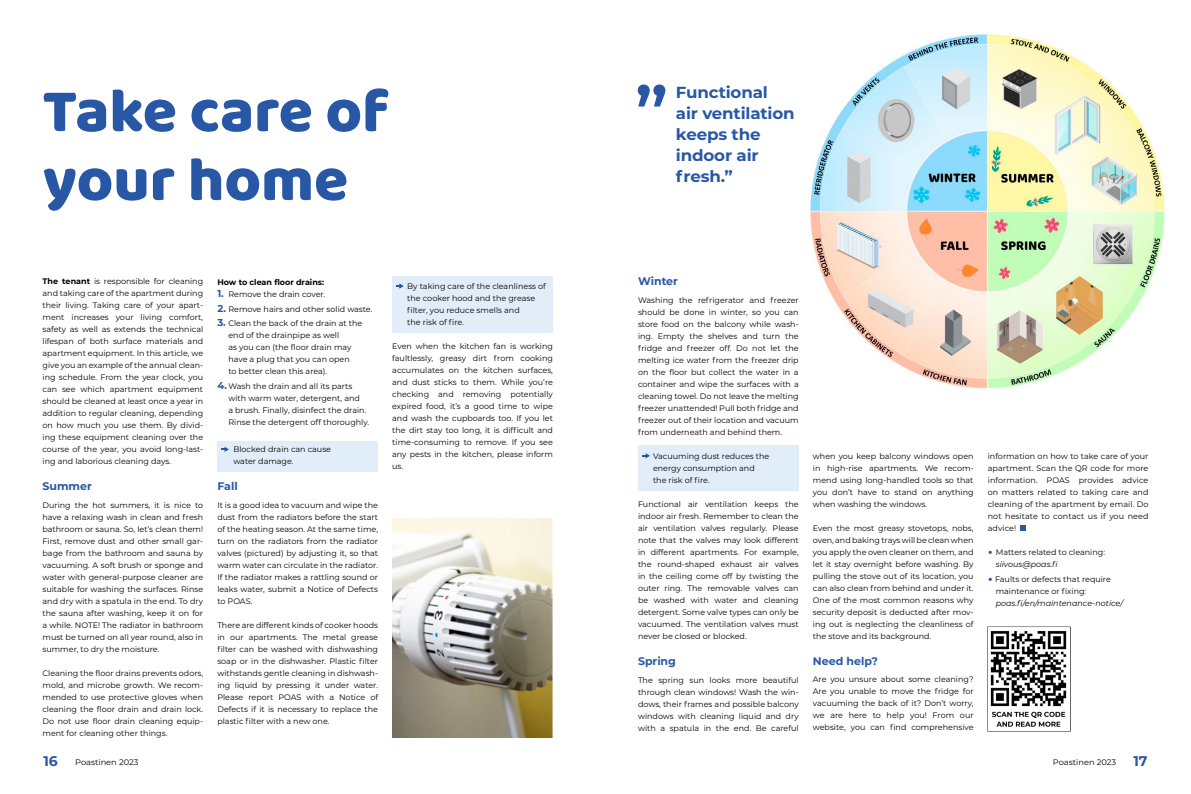
<style>
.page{position:relative;width:1191px;height:794px;background:#fff}
.page>*{position:absolute;margin:0;border:0;box-sizing:border-box;transform-origin:0 0}
.t1{font:600 71px "Montserrat";color:#2858a5;scale:1.04 1}
.t2{font:62.5px/68.7px "Baloo Bhaijaan";color:#2858a5}
.t3{font:700 16px/21px "Montserrat";letter-spacing:-.01em;color:#2858a5;scale:1.04 1}
.t4{font:700 11px "Montserrat";color:#2858a5}
.t5{font:8px/12px "Montserrat";color:#000;text-align:justify}
.t6{font:8px "Montserrat";color:#000;scale:1.04 1}
.t7{font:italic 8px "Montserrat";color:#000}
.t8{font:700 8px "Montserrat";color:#000}
.s1{font-weight:700}
.s2{font-weight:700;font-size:10px;color:#2858a5}
.s3{font-weight:700;font-size:16px;color:#2858a5}
.s4{font-style:italic}
.s5{font-weight:700;font-size:14px;color:#2858a5}
</style>
<div class="page">
<img style="left:810px;top:34px;width:355px;height:355px">
<div style="left:638px;top:445px;width:160px;height:45px;background:#e1eef9"></div>
<div style="left:392px;top:276px;width:161px;height:57px;background:#e1eef9"></div>
<div style="left:217px;top:441px;width:161px;height:30px;background:#e1eef9"></div>
<img style="left:987px;top:626px;width:84px;height:105px">
<img style="left:392px;top:519px;width:161px;height:218px">
<svg style="left:221px;top:447px;width:7px;height:4px"></svg>
<svg style="left:396px;top:284px;width:7px;height:4px"></svg>
<svg style="left:642px;top:454px;width:7px;height:3px"></svg>
<svg style="left:1020px;top:525px;width:6px;height:6px"></svg>
<h2 class="t2" style="left:43px;top:78px;width:348px">Take care of your home</h2>
<p class="t5" style="left:43px;top:275px;width:162px"><span class="s1">The tenant</span> is responsible for cleaning and taking care of the apartment during their living. Taking care of your apart&shy;ment increases your living comfort, safety as well as extends the technical lifespan of both surface materials and apartment equipment. In this article, we give you an example of the annual clean&shy;ing schedule. From the year clock, you can see which apartment equipment should be cleaned at least once a year in addition to regular cleaning, depending on how much you use them. By divid&shy;ing these equipment cleaning over the course of the year, you avoid long-last&shy;ing and laborious cleaning days.</p>
<h3 class="t4" style="left:43px;top:478px;width:51px">Summer</h3>
<p class="t5" style="left:43px;top:499px;width:162px">During the hot summers, it is nice to have a relaxing wash in clean and fresh bathroom or sauna. So, let’s clean them!<br>First, remove dust and other small gar&shy;bage from the bathroom and sauna by vacuuming. A soft brush or sponge and water with general-purpose cleaner are suitable for washing the surfaces. Rinse and dry with a spatula in the end. To dry the sauna after washing, keep it on for a while. NOTE! The radiator in bathroom must be turned on all year round, also in summer, to dry the moisture.</p>
<p class="t5" style="left:43px;top:667px;width:162px">Cleaning the floor drains prevents odors, mold, and microbe growth. We recom&shy;mended to use protective gloves when cleaning the floor drain and drain lock.<br>Do not use floor drain cleaning equip&shy;ment for cleaning other things.</p>
<p class="t8" style="left:217px;top:276px;width:108px">How to clean floor drains:</p>
<p class="t5" style="left:217px;top:288px;width:109px"><span class="s2">1.</span> Remove the drain cover.</p>
<p class="t5" style="left:217px;top:302px;width:157px"><span class="s2">2.</span> Remove hairs and other solid waste.</p>
<p class="t5" style="left:228px;top:317px;width:135px;text-align:left;text-indent:-11px"><span class="s2">3.</span> Clean the back of the drain at the end of the drainpipe as well<br>as you can (the floor drain may have a plug that you can open<br>to better clean this area).</p>
<p class="t5" style="left:228px;top:380px;width:142px;text-align:left;text-indent:-11px"><span class="s2">4.</span> Wash the drain and all its parts with warm water, detergent, and<br>a brush. Finally, disinfect the drain.<br>Rinse the detergent off thoroughly.</p>
<p class="t5" style="left:233px;top:443px;width:99px">Blocked drain can cause water damage.</p>
<h3 class="t4" style="left:217px;top:478px;width:22px">Fall</h3>
<p class="t5" style="left:217px;top:499px;width:162px">It is a good idea to vacuum and wipe the dust from the radiators before the start of the heating season. At the same time, turn on the radiators from the radiator valves (pictured) by adjusting it, so that warm water can circulate in the radiator.<br>If the radiator makes a rattling sound or leaks water, submit a Notice of Defects to POAS.</p>
<p class="t5" style="left:217px;top:619px;width:162px">There are different kinds of cooker hoods in our apartments. The metal grease filter can be washed with dishwashing soap or in the dishwasher. Plastic filter withstands gentle cleaning in dishwash&shy;ing liquid by pressing it under water.<br>Please report POAS with a Notice of Defects if it is necessary to replace the plastic filter with a new one.</p>
<p class="t5" style="left:407px;top:280px;width:140px;text-align:left">By taking care of the cleanliness of the cooker hood and the grease filter, you reduce smells and<br>the risk of fire.</p>
<p class="t5" style="left:392px;top:340px;width:162px">Even when the kitchen fan is working faultlessly, greasy dirt from cooking accumulates on the kitchen surfaces, and dust sticks to them. While you’re checking and removing potentially expired food, it’s a good time to wipe and wash the cupboards too. If you let the dirt stay too long, it is difficult and time-consuming to remove. If you see any pests in the kitchen, please inform us.</p>
<h1 class="t1" style="left:634px;top:62px;width:34px">”</h1>
<h3 class="t3" style="left:676px;top:81px;width:116px">Functional<br>air ventilation keeps the indoor air fresh.”</h3>
<h3 class="t4" style="left:638px;top:273px;width:41px">Winter</h3>
<p class="t5" style="left:638px;top:294px;width:162px">Washing the refrigerator and freezer should be done in winter, so you can store food on the balcony while wash&shy;ing. Empty the shelves and turn the fridge and freezer off. Do not let the melting ice water from the freezer drip on the floor but collect the water in a container and wipe the surfaces with a cleaning towel. Do not leave the melting freezer unattended! Pull both fridge and freezer out of their location and vacuum from underneath and behind them.</p>
<p class="t5" style="left:653px;top:450px;width:118px;text-align:left">Vacuuming dust reduces the energy consumption and the risk of fire.</p>
<p class="t5" style="left:638px;top:498px;width:162px">Functional air ventilation keeps the indoor air fresh. Remember to clean the air ventilation valves regularly. Please note that the valves may look different in different apartments. For example, the round-shaped exhaust air valves in the ceiling come off by twisting the outer ring. The removable valves can be washed with water and cleaning detergent. Some valve types can only be vacuumed. The ventilation valves must never be closed or blocked.</p>
<h3 class="t4" style="left:638px;top:653px;width:39px">Spring</h3>
<p class="t5" style="left:638px;top:673px;width:162px">The spring sun looks more beautiful through clean windows! Wash the win&shy;dows, their frames and possible balcony windows with cleaning liquid and dry with a spatula in the end. Be careful</p>
<p class="t5" style="left:813px;top:449px;width:162px">when you keep balcony windows open in high-rise apartments. We recom&shy;mend using long-handled tools so that you don’t have to stand on anything when washing the windows.</p>
<p class="t5" style="left:813px;top:521px;width:162px">Even the most greasy stovetops, nobs, oven, and baking trays will be clean when you apply the oven cleaner on them, and let it stay overnight before washing. By pulling the stove out of its location, you can also clean from behind and under it.<br>One of the most common reasons why security deposit is deducted after mov&shy;ing out is neglecting the cleanliness of the stove and its background.</p>
<h3 class="t4" style="left:813px;top:653px;width:66px">Need help?</h3>
<p class="t5" style="left:813px;top:673px;width:162px">Are you unsure about some cleaning?<br>Are you unable to move the fridge for vacuuming the back of it? Don’t worry, we are here to help you! From our website, you can find comprehensive</p>
<p class="t5" style="left:987px;top:449px;width:162px">information on how to take care of your apartment. Scan the QR code for more information. POAS provides advice on matters related to taking care and cleaning of the apartment by email. Do not hesitate to contact us if you need advice!</p>
<p class="t5" style="left:995px;top:545px;width:111px;text-indent:-8px"><span class="s3">·</span> Matters related to cleaning: <span class="s4">siivous@poas.fi</span></p>
<p class="t5" style="left:995px;top:572px;width:117px;text-indent:-8px"><span class="s3">·</span> Faults or defects that require maintenance or fixing:</p>
<p class="t7" style="left:995px;top:597px;width:129px">poas.fi/en/maintenance-notice/</p>
<p class="t6" style="left:43px;top:756px;width:93px"><span class="s5">16</span> Poastinen 2023</p>
<p class="t6" style="left:1053px;top:756px;width:92px">Poastinen 2023 <span class="s5">17</span></p>
</div>
